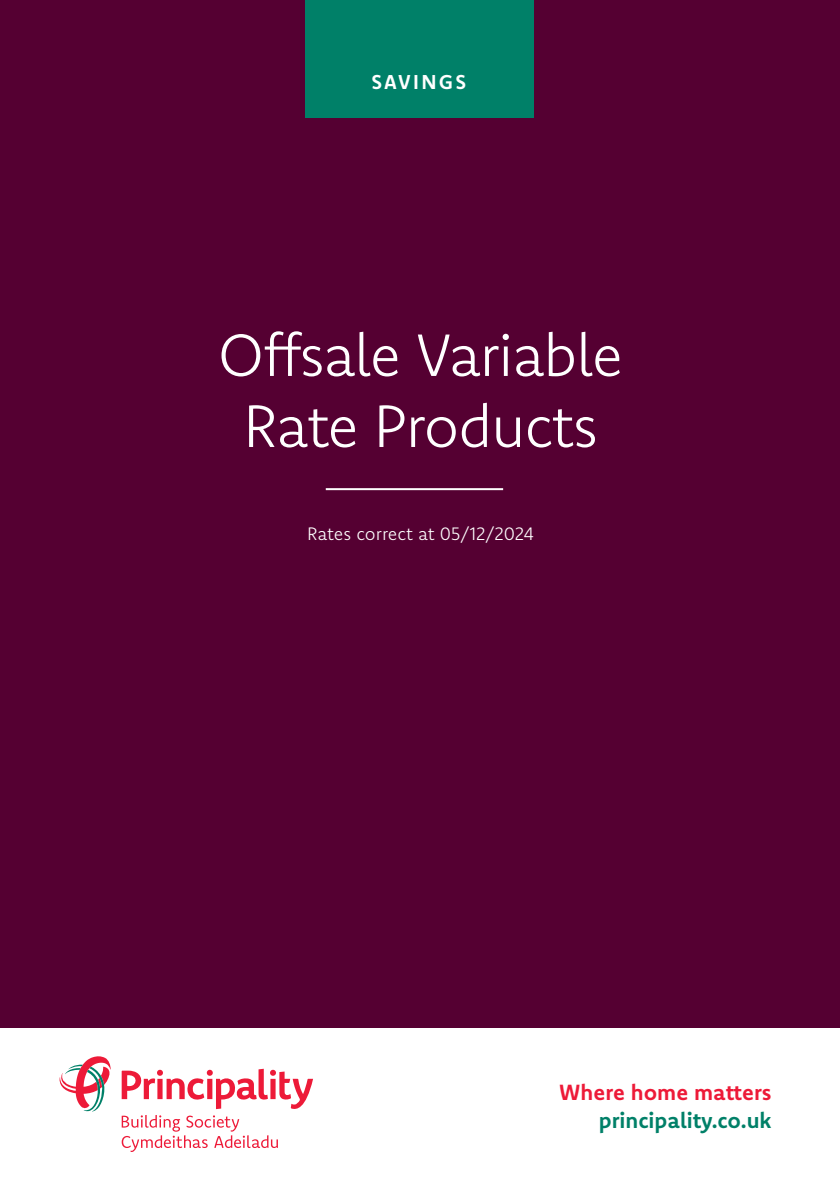
<style>
.page{position:relative;width:840px;height:1191px;background:#fff}
.page>*{position:absolute;margin:0;border:0;box-sizing:border-box;transform-origin:0 0}
.Cover_heading{font:300 59.6px "Komet";letter-spacing:-.025em;color:#fff}
.CTA_OLD{font:700 22px "Komet";color:#008068}
.CTA_OLD-2{font:700 22px "Komet";color:#ed1a38}
.Tab_product_heading{font:700 20.2px "Komet";letter-spacing:.115em;color:#fff}
.Pull_out_copy{font:300 18px "Komet";color:#fff}
</style>
<div class="page">
<div style="left:0;top:0;width:839px;height:1028px;background:#550032"></div>
<div style="left:305px;top:0;width:228px;height:117px;background:#008068"></div>
<hr style="left:325px;top:488px;width:178px;height:2px;background:#fff">
<svg style="left:122px;top:1068px;width:191px;height:41px"></svg>
<svg style="left:60px;top:1056px;width:51px;height:55px"></svg>
<svg style="left:122px;top:1115px;width:156px;height:36px"></svg>
<p class="Tab_product_heading" style="left:371px;top:69px;width:96px">SAVINGS</p>
<p class="Cover_heading" style="left:217px;top:316px;width:407px">Offsale Variable</p>
<p class="Cover_heading" style="left:243px;top:387px;width:356px">Rate Products</p>
<p class="Pull_out_copy" style="left:307px;top:522px;width:228px">Rates correct at 05/12/2024</p>
<p class="CTA_OLD-2" style="left:559px;top:1078px;width:214px">Where home matters</p>
<p class="CTA_OLD" style="left:598px;top:1105px;width:174px">principality.co.uk</p>
</div>
